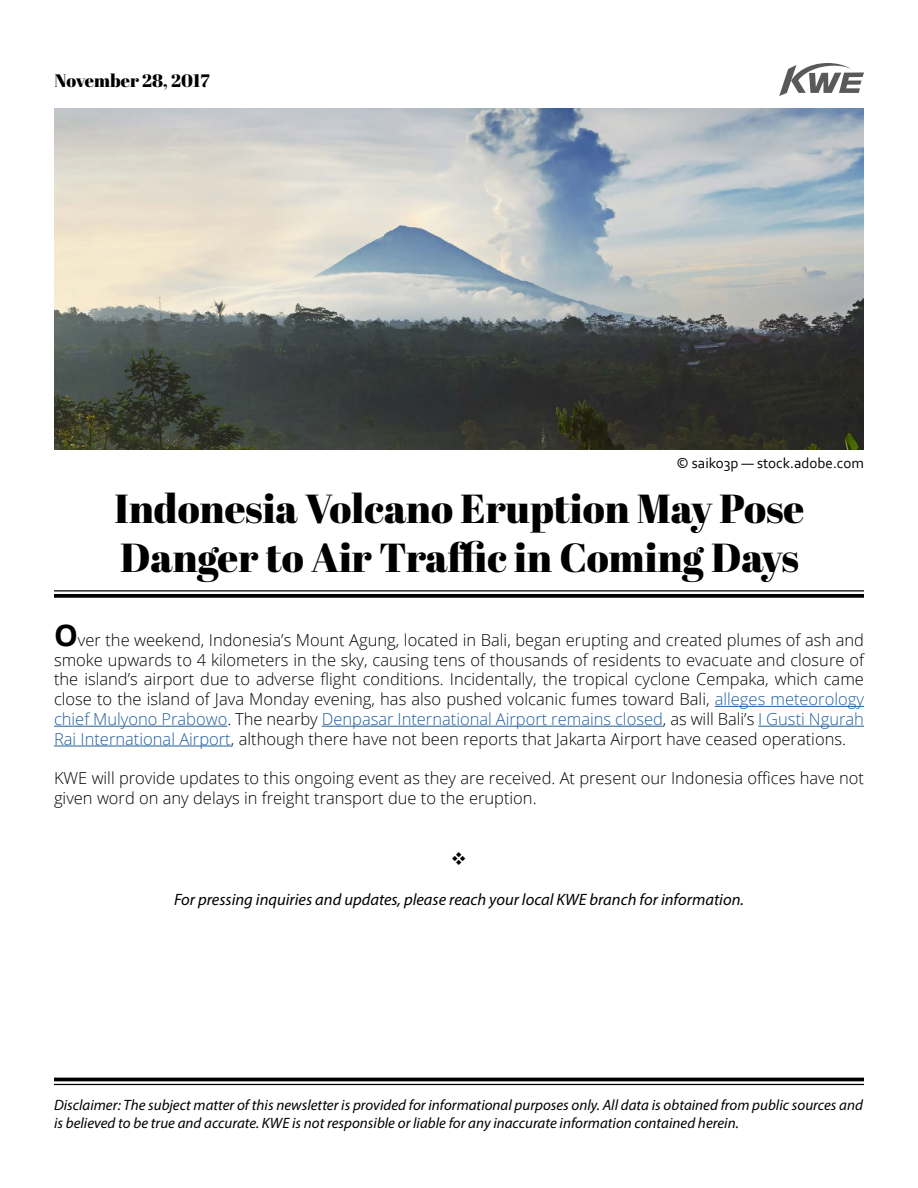
<style>
.page{position:relative;width:918px;height:1188px;background:#fff}
.page>*{position:absolute;margin:0;border:0;box-sizing:border-box;transform-origin:0 0}
.t1{font:40.5px/48.6px "Abril Fatface";color:#000}
.t2{font:18px "Abril Fatface";color:#000}
.t3{font:300 16.5px/19.8px "Open Sans";color:#000;text-align:justify}
.t4{font:italic 16.5px "Myriad Pro";color:#000}
.t5{font:italic 15px/18px "Myriad Pro";color:#000}
.t6{font:15px "Corbel";color:#000}
.s1{font-weight:700;font-size:30px}
.s2{color:#215e9e}
</style>
<div class="page">
<svg style="left:779px;top:63px;width:85px;height:33px"></svg>
<img style="left:54px;top:108px;width:810px;height:342px">
<hr style="left:715px;top:706px;width:149px;height:1px;background:#215e9e">
<hr style="left:54px;top:726px;width:173px;height:1px;background:#215e9e">
<hr style="left:322px;top:726px;width:341px;height:1px;background:#215e9e">
<hr style="left:758px;top:726px;width:106px;height:1px;background:#215e9e">
<hr style="left:54px;top:746px;width:177px;height:1px;background:#215e9e">
<hr style="left:54px;top:590px;width:810px;height:2px;background:#000">
<svg style="left:54px;top:594px;width:810px;height:4px;background:#0f0f0f"></svg>
<hr style="left:54px;top:1078px;width:810px;height:3px;background:#000">
<hr style="left:54px;top:1084px;width:810px;height:1px;background:#000">
<p class="t2" style="left:55px;top:68px;width:157px">November 28, 2017</p>
<p class="t6" style="left:677px;top:454px;width:189px">© saiko3p — stock.adobe.com</p>
<h1 class="t1" style="left:115px;top:483px;width:691px">Indonesia Volcano Eruption May Pose<br>Danger to Air Traffic in Coming Days</h1>
<p class="t3" style="left:54px;top:629px;width:812px"><span class="s1">O</span>ver the weekend, Indonesia’s Mount Agung, located in Bali, began erupting and created plumes of ash and smoke upwards to 4 kilometers in the sky, causing tens of thousands of residents to evacuate and closure of the island’s airport due to adverse flight conditions. Incidentally, the tropical cyclone Cempaka, which came close to the island of Java Monday evening, has also pushed volcanic fumes toward Bali, <span class="s2">alleges meteorology chief Mulyono Prabowo</span>. The nearby <span class="s2">Denpasar International Airport remains closed</span>, as will Bali’s <span class="s2">I Gusti Ngurah Rai International Airport</span>, although there have not been reports that Jakarta Airport have ceased operations.</p>
<p class="t3" style="left:54px;top:768px;width:812px">KWE will provide updates to this ongoing event as they are received. At present our Indonesia offices have not given word on any delays in freight transport due to the eruption.</p>
<p class="t4" style="left:174px;top:889px;width:571px">For pressing inquiries and updates, please reach your local KWE branch for information.</p>
<p class="t5" style="left:54px;top:1096px;width:810px">Disclaimer: The subject matter of this newsletter is provided for informational purposes only. All data is obtained from public sources and is believed to be true and accurate. KWE is not responsible or liable for any inaccurate information contained herein.</p>
</div>
